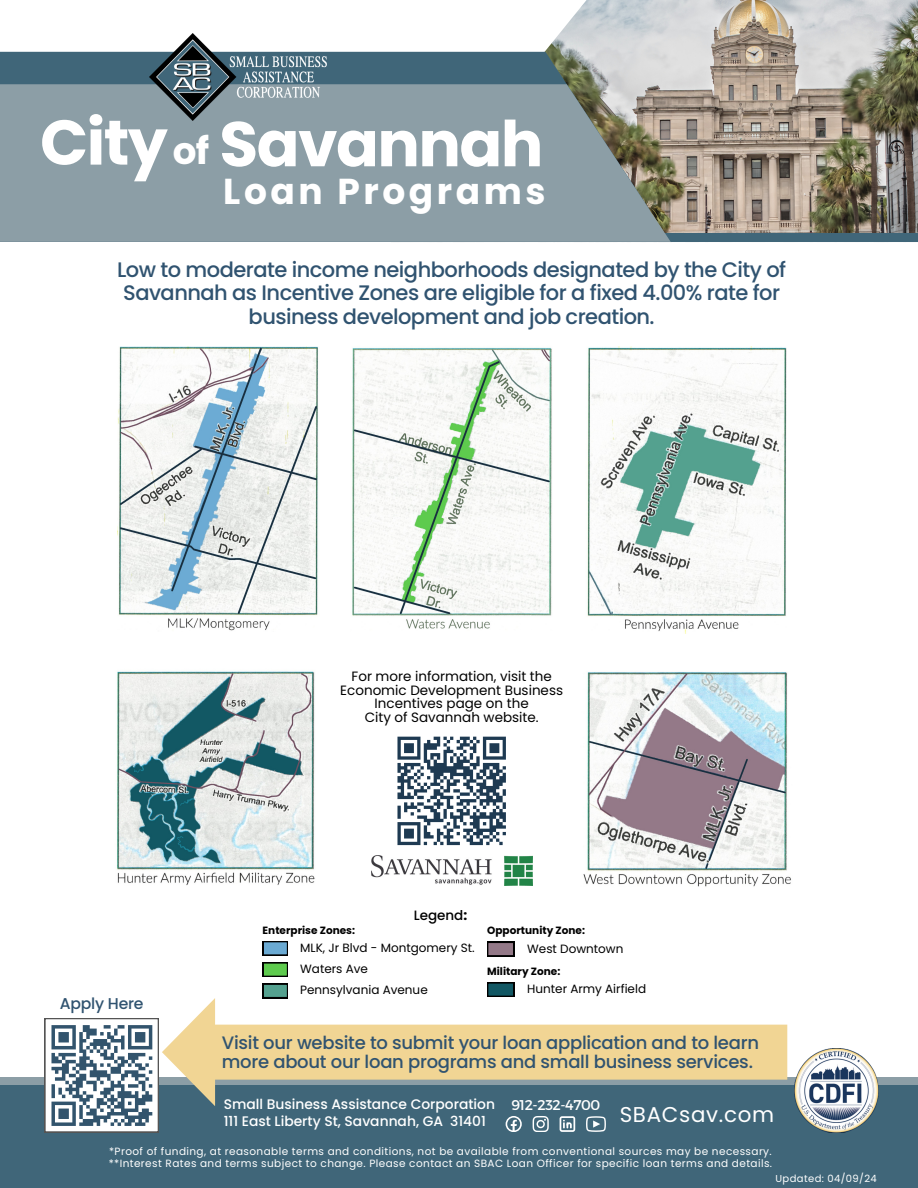
<style>
.page{position:relative;width:918px;height:1188px;background:#fff}
.page>*{position:absolute;margin:0;border:0;box-sizing:border-box;transform-origin:0 0}
.t1{font:700 63.15px "Poppins";letter-spacing:-.025em;color:#fff}
.t2{font:700 37.35px "Poppins";color:#fff}
.t3{font:700 36px "Poppins";letter-spacing:.1em;color:#fff}
.t4{font:21.45px "Poppins";letter-spacing:.035em;color:#fff}
.t5{font:500 21px/23.7px "Poppins";letter-spacing:-.025em;color:#305370;text-align:center}
.t6{font:500 18px/19.2px "Poppins";letter-spacing:-.015em;color:#305370}
.t7{font:500 15.6px "Poppins";letter-spacing:-.015em;color:#305370}
.t8{font:14.1px "Montserrat";letter-spacing:-.03em;color:#fff}
.t9{font:500 13.8px "Poppins";color:#fff}
.t10{font:13.5px/13.5px "Poppins";color:#000;text-align:center}
.t11{font:500 13.5px "Poppins";color:#000}
.t12{font:12px "Poppins";color:#000}
.t13{font:10.5px "Poppins";letter-spacing:.04em;color:#fff}
.t14{font:700 10.5px "Poppins";color:#000}
.t15{font:10.05px "Poppins";letter-spacing:.04em;color:#fff}
.s1{font-weight:700}
</style>
<div class="page">
<img style="left:391px;top:0;width:527px;height:233px">
<div style="left:0;top:233px;width:918px;height:9px;background:#406679"></div>
<svg style="left:0;top:52px;width:650px;height:32px;background:#567583"></svg>
<svg style="left:0;top:84px;width:671px;height:158px;background:#8b9ba1"></svg>
<img style="left:118px;top:346px;width:200px;height:285px">
<img style="left:583px;top:672px;width:208px;height:215px">
<img style="left:117px;top:671px;width:198px;height:214px">
<img style="left:352px;top:347px;width:200px;height:282px">
<img style="left:587px;top:346px;width:200px;height:288px">
<svg style="left:263px;top:941px;width:25px;height:14px"></svg>
<svg style="left:263px;top:984px;width:25px;height:14px"></svg>
<svg style="left:263px;top:962px;width:25px;height:15px"></svg>
<svg style="left:487px;top:942px;width:27px;height:14px"></svg>
<svg style="left:487px;top:982px;width:27px;height:15px"></svg>
<svg style="left:397px;top:736px;width:109px;height:110px"></svg>
<div style="left:0;top:1081px;width:918px;height:107px;background:#406679"></div>
<div style="left:0;top:1077px;width:918px;height:8px;background:#8c9ea6"></div>
<img style="left:794px;top:1048px;width:85px;height:84px">
<svg style="left:45px;top:1018px;width:114px;height:114px"></svg>
<svg style="left:162px;top:998px;width:625px;height:108px;fill:#f1d594"></svg>
<svg style="left:533px;top:1116px;width:15px;height:16px"></svg>
<svg style="left:586px;top:1116px;width:20px;height:16px"></svg>
<svg style="left:560px;top:1116px;width:15px;height:16px"></svg>
<svg style="left:506px;top:1116px;width:15px;height:16px"></svg>
<img style="left:149px;top:34px;width:178px;height:86px">
<img style="left:371px;top:856px;width:161px;height:29px">
<p class="t1" style="left:40px;top:98px;width:129px">City</p>
<h2 class="t2" style="left:173px;top:125px;width:38px">of</h2>
<h1 class="t1" style="left:219px;top:100px;width:325px">Savannah</h1>
<h1 class="t3" style="left:223px;top:166px;width:324px">Loan Programs</h1>
<h5 class="t5" style="left:117px;top:257px;width:671px">Low to moderate income neighborhoods designated by the City of<br>Savannah as Incentive Zones are eligible for a fixed 4.00% rate for business development and job creation.</h5>
<p class="t10" style="left:340px;top:670px;width:224px">For more information, visit the<br>Economic Development Business<br>Incentives page on the</p>
<p class="t10" style="left:365px;top:710px;width:176px">City of Savannah website.</p>
<p class="t7" style="left:60px;top:992px;width:85px">Apply Here</p>
<p class="t11" style="left:414px;top:906px;width:55px">Legend<span class="s1">:</span></p>
<p class="t14" style="left:263px;top:923px;width:94px">Enterprise Zones:</p>
<p class="t12" style="left:300px;top:939px;width:176px">MLK, Jr Blvd - Montgomery St.</p>
<p class="t12" style="left:300px;top:982px;width:129px">Pennsylvania Avenue</p>
<p class="t12" style="left:300px;top:961px;width:69px">Waters Ave</p>
<p class="t14" style="left:487px;top:923px;width:99px">Opportunity Zone:</p>
<p class="t12" style="left:527px;top:940px;width:98px">West Downtown</p>
<p class="t14" style="left:487px;top:964px;width:75px">Military Zone:</p>
<p class="t12" style="left:527px;top:981px;width:120px">Hunter Army Airfield</p>
<p class="t6" style="left:222px;top:1033px;width:539px">Visit our website to submit your loan application and to learn more about our loan programs and small business services.</p>
<p class="t9" style="left:224px;top:1094px;width:273px">Small Business Assistance Corporation</p>
<p class="t8" style="left:511px;top:1095px;width:90px">912-232-4700</p>
<p class="t9" style="left:224px;top:1111px;width:264px">111 East Liberty St, Savannah, GA 31401</p>
<p class="t4" style="left:620px;top:1099px;width:156px">SBACsav.com</p>
<p class="t13" style="left:109px;top:1144px;width:664px">*Proof of funding, at reasonable terms and conditions, not be available from conventional sources may be necessary.</p>
<p class="t13" style="left:109px;top:1155px;width:665px">**Interest Rates and terms subject to change. Please contact an SBAC Loan Officer for specific loan terms and details.</p>
<h4 class="t15" style="left:776px;top:1172px;width:103px">Updated: 04/09/24</h4>
</div>
